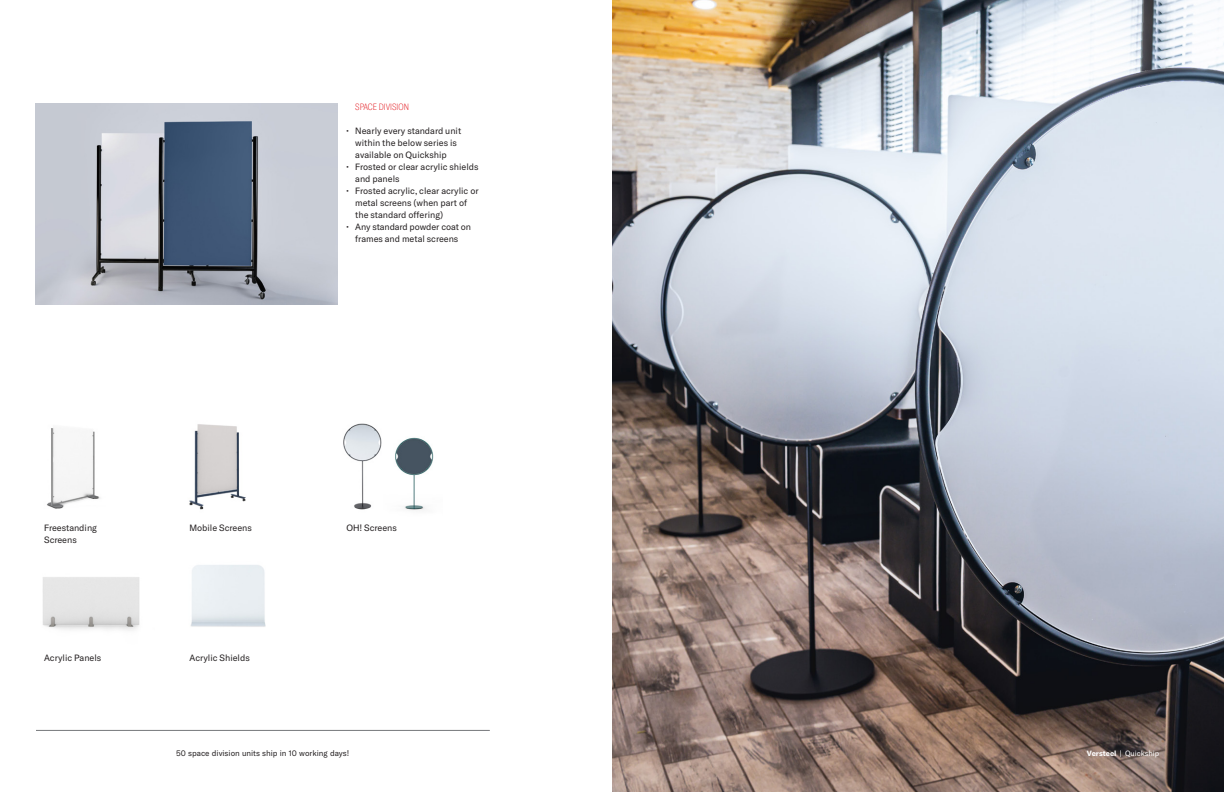
<style>
.page{position:relative;width:1224px;height:792px;background:#fff}
.page>*{position:absolute;margin:0;border:0;box-sizing:border-box;transform-origin:0 0}
.t1{font:9px/12px "GT Americav 1";color:#231f20}
.t2{font:100 condensed 9px "GT Americav 1";color:#e41f25}
.t3{font:8px "GT Americav 1";color:#231f20}
.t4{font:7.5px "GT Americav 1";color:#fff}
.s1{font-weight:700}
</style>
<div class="page">
<hr style="left:36px;top:730px;width:454px;height:1px;background:#808285">
<img style="left:612px;top:0;width:612px;height:792px">
<img style="left:35px;top:104px;width:302px;height:200px">
<img style="left:47px;top:428px;width:53px;height:81px">
<img style="left:189px;top:424px;width:57px;height:86px">
<img style="left:343px;top:423px;width:39px;height:87px">
<img style="left:395px;top:437px;width:39px;height:73px">
<img style="left:43px;top:577px;width:97px;height:54px">
<img style="left:190px;top:565px;width:76px;height:62px">
<p class="t2" style="left:355px;top:104px;width:55px">SPACE DIVISION</p>
<p class="t1" style="left:355px;top:126px;width:107px;text-indent:-9px">• Nearly every standard unit within the below series is available on Quickship</p>
<p class="t1" style="left:355px;top:162px;width:125px;text-indent:-9px">• Frosted or clear acrylic shields and panels</p>
<p class="t1" style="left:355px;top:186px;width:125px;text-indent:-9px">• Frosted acrylic, clear acrylic or metal screens (when part of the standard offering)</p>
<p class="t1" style="left:346px;top:222px;width:126px;text-align:center">• Any standard powder coat on frames and metal screens</p>
<p class="t1" style="left:44px;top:523px;width:54px">Freestanding<br>Screens</p>
<p class="t1" style="left:44px;top:652px;width:59px">Acrylic Panels</p>
<p class="t1" style="left:189px;top:523px;width:64px">Mobile Screens</p>
<p class="t1" style="left:189px;top:652px;width:62px">Acrylic Shields</p>
<p class="t1" style="left:346px;top:523px;width:52px">OH! Screens</p>
<p class="t3" style="left:176px;top:750px;width:175px">50 space division units ship in 10 working days!</p>
<p class="t4" style="left:1087px;top:750px;width:74px"><span class="s1">Versteel</span> | Quickship</p>
</div>
